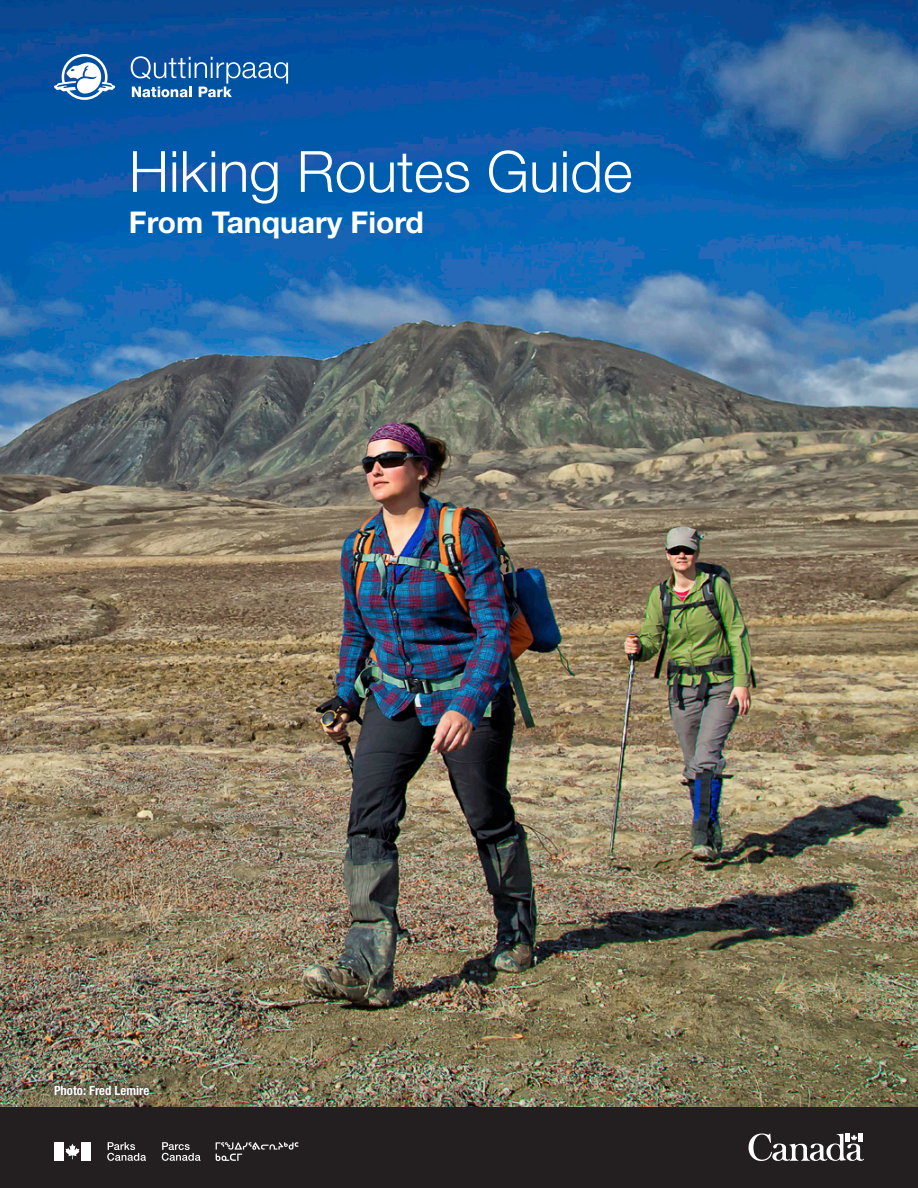
<style>
.page{position:relative;width:918px;height:1188px;background:#fff}
.page>*{position:absolute;margin:0;border:0;box-sizing:border-box;transform-origin:0 0}
.Cover_Page_Title{font:300 57px "Helvetica Neue LT Std";color:#fff}
.Cover_Page_Subtitle{font:700 30px "Helvetica Neue LT Std";color:#fff}
.t1{font:700 condensed 13.5px "Helvetica Neue LT Std";color:#fff}
.Photo_credit_-_white{font:700 condensed 12.75px "Helvetica Neue LT Std";color:#fff}
</style>
<div class="page">
<img style="left:0;top:0;width:918px;height:1107px">
<div style="left:0;top:1107px;width:918px;height:81px;background:#231f20"></div>
<svg style="left:748px;top:1133px;width:116px;height:28px"></svg>
<img style="left:49px;top:1079px;width:106px;height:21px">
<svg style="left:54px;top:54px;width:61px;height:46px"></svg>
<svg style="left:131px;top:56px;width:157px;height:41px;background:#3675b4"></svg>
<svg style="left:107px;top:1142px;width:39px;height:19px"></svg>
<svg style="left:162px;top:1142px;width:39px;height:19px"></svg>
<div style="left:82px;top:1142px;width:9px;height:19px;background:#fff"></div>
<svg style="left:65px;top:1144px;width:15px;height:15px"></svg>
<div style="left:54px;top:1142px;width:9px;height:19px;background:#fff"></div>
<svg style="left:216px;top:1142px;width:82px;height:19px"></svg>
<p class="Cover_Page_Title" style="left:129px;top:137px;width:505px">Hiking Routes Guide</p>
<p class="Cover_Page_Subtitle" style="left:129px;top:204px;width:297px">From Tanquary Fiord</p>
<p class="Photo_credit_-_white" style="left:54px;top:1082px;width:97px">Photo: Fred Lemire</p>
<p class="t1" style="left:54px;top:1082px;width:93px">Photo: Ryan Bray</p>
</div>
